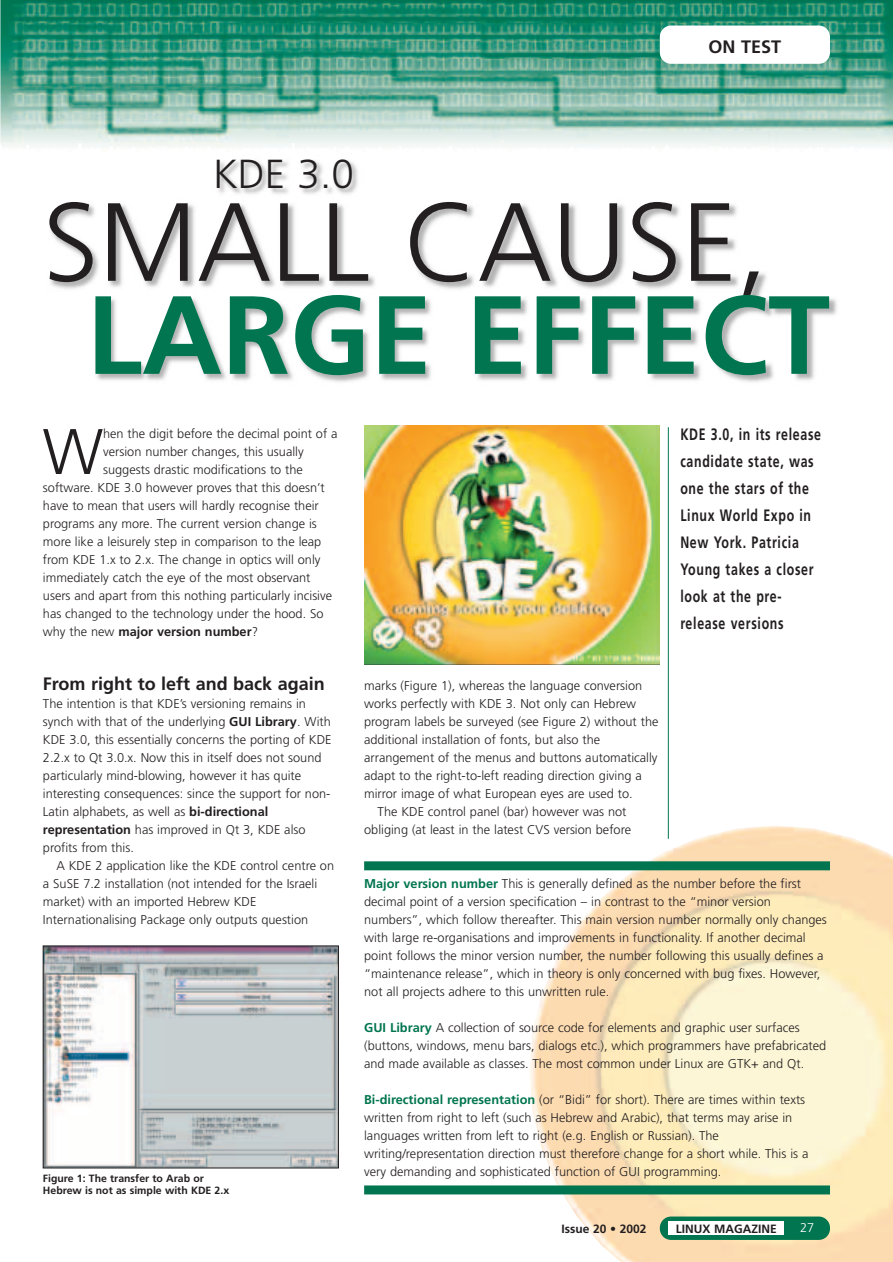
<style>
.page{position:relative;width:893px;height:1262px;background:#fff}
.page>*{position:absolute;margin:0;border:0;box-sizing:border-box;transform-origin:0 0}
.t1{font:300 111px "Frutiger";color:#231f20}
.t2{font:700 111px "Frutiger";color:#00754f}
.t3{font:300 64.35px "Frutiger";color:#231f20}
.t4{font:300 40.5px "Frutiger";color:#231f20}
.t5{font:700 18px "Frutiger";color:#231f20}
.t6{font:700 16.5px/27px "Frutiger";letter-spacing:.055em;color:#231f20;scale:.75 1}
.t7{font:300 12.75px/18px "Frutiger";color:#231f20}
.t8{font:700 12.75px "Frutiger";color:#231f20}
.t9{font:300 12.75px "Frutiger";color:#fff}
.t10{font:700 12px "Frutiger";color:#231f20}
.t11{font:700 10.5px/12.6px "Frutiger";color:#231f20}
.s1{font-weight:300}
.s2{font-weight:700}
.s3{font-weight:700;color:#00754f}
</style>
<div class="page">
<img style="left:529px;top:825px;width:363px;height:437px">
<img style="left:50px;top:161px;width:787px;height:275px">
<img style="left:1px;top:0;width:891px;height:147px">
<div style="left:659px;top:26px;width:171px;height:38px;background:#fff;border-radius:11px"></div>
<hr style="left:668px;top:427px;width:1px;height:411px;background:#00754f">
<div style="left:659px;top:1216px;width:171px;height:23px;background:#00754f;border-radius:11px"></div>
<div style="left:668px;top:1221px;width:116px;height:13px;background:#fff"></div>
<img style="left:364px;top:425px;width:295px;height:240px">
<img style="left:45px;top:947px;width:291px;height:219px">
<div style="left:43px;top:945px;width:295px;height:223px;border:1px solid #231f20"></div>
<div style="left:364px;top:861px;width:466px;height:9px;background:#00754f"></div>
<div style="left:364px;top:1185px;width:466px;height:9px;background:#00754f"></div>
<h3 class="t5" style="left:708px;top:39px;width:74px">ON TEST</h3>
<h3 class="t4" style="left:213px;top:157px;width:142px">KDE 3.0</h3>
<h1 class="t1" style="left:43px;top:197px;width:726px">SMALL CAUSE,</h1>
<h1 class="t2" style="left:86px;top:290px;width:745px">LARGE EFFECT</h1>
<h2 class="t3" style="left:43px;top:426px;width:62px">W</h2>
<p class="t7" style="left:103px;top:425px;width:236px">hen the digit before the decimal point of a</p>
<p class="t7" style="left:103px;top:443px;width:202px">version number changes, this usually</p>
<p class="t7" style="left:103px;top:461px;width:201px">suggests drastic modifications to the</p>
<p class="t7" style="left:43px;top:479px;width:283px">software. KDE 3.0 however proves that this doesn’t</p>
<p class="t7" style="left:43px;top:497px;width:277px">have to mean that users will hardly recognise their</p>
<p class="t7" style="left:43px;top:515px;width:275px">programs any more. The current version change is</p>
<p class="t7" style="left:43px;top:533px;width:280px">more like a leisurely step in comparison to the leap</p>
<p class="t7" style="left:43px;top:551px;width:279px">from KDE 1.x to 2.x. The change in optics will only</p>
<p class="t7" style="left:43px;top:569px;width:269px">immediately catch the eye of the most observant</p>
<p class="t7" style="left:43px;top:587px;width:291px">users and apart from this nothing particularly incisive</p>
<p class="t7" style="left:43px;top:605px;width:282px">has changed to the technology under the hood. So</p>
<p class="t8" style="left:43px;top:626px;width:216px"><span class="s1">why the new</span> major version number<span class="s1">?</span></p>
<h3 class="t5" style="left:43px;top:676px;width:283px">From right to left and back again</h3>
<p class="t7" style="left:43px;top:695px;width:290px">The intention is that KDE’s versioning remains in synch with that of the underlying <span class="s2">GUI Library</span>. With KDE 3.0, this essentially concerns the porting of KDE 2.2.x to Qt 3.0.x. Now this in itself does not sound particularly mind-blowing, however it has quite interesting consequences: since the support for non-Latin alphabets, as well as <span class="s2">bi-directional representation</span> has improved in Qt 3, KDE also profits from this.</p>
<p class="t7" style="left:43px;top:857px;width:293px;text-indent:13px">A KDE 2 application like the KDE control centre on a SuSE 7.2 installation (not intended for the Israeli market) with an imported Hebrew KDE Internationalising Package only outputs question</p>
<p class="t11" style="left:43px;top:1172px;width:188px">Figure 1: The transfer to Arab or<br>Hebrew is not as simple with KDE 2.x</p>
<p class="t7" style="left:364px;top:677px;width:279px">marks (Figure 1), whereas the language conversion</p>
<p class="t7" style="left:364px;top:695px;width:273px">works perfectly with KDE 3. Not only can Hebrew</p>
<p class="t7" style="left:364px;top:713px;width:296px">program labels be surveyed (see Figure 2) without the</p>
<p class="t7" style="left:364px;top:731px;width:237px">additional installation of fonts, but also the</p>
<p class="t7" style="left:364px;top:749px;width:295px">arrangement of the menus and buttons automatically</p>
<p class="t7" style="left:364px;top:767px;width:279px">adapt to the right-to-left reading direction giving a</p>
<p class="t7" style="left:364px;top:785px;width:270px">mirror image of what European eyes are used to.</p>
<p class="t7" style="left:377px;top:803px;width:250px">The KDE control panel (bar) however was not</p>
<p class="t7" style="left:364px;top:821px;width:268px">obliging (at least in the latest CVS version before</p>
<p class="t6" style="left:680px;top:422px;width:189px">KDE 3.0, in its release candidate state, was one the stars of the<br>Linux World Expo in<br>New York. Patricia<br>Young takes a closer look at the pre&shy;release versions</p>
<p class="t7" style="left:364px;top:875px;width:464px"><span class="s3">Major version number</span> This is generally defined as the number before the first decimal point of a version specification – in contrast to the “minor version numbers”, which follow thereafter. This main version number normally only changes with large re-organisations and improvements in functionality. If another decimal point follows the minor version number, the number following this usually defines a “maintenance release”, which in theory is only concerned with bug fixes. However, not all projects adhere to this unwritten rule.</p>
<p class="t7" style="left:364px;top:1019px;width:463px"><span class="s3">GUI Library</span> A collection of source code for elements and graphic user surfaces (buttons, windows, menu bars, dialogs etc.), which programmers have prefabricated and made available as classes. The most common under Linux are GTK+ and Qt.</p>
<p class="t7" style="left:364px;top:1091px;width:446px"><span class="s3">Bi-directional representation</span> (or “Bidi” for short). There are times within texts written from right to left (such as Hebrew and Arabic), that terms may arise in languages written from left to right (e.g. English or Russian). The writing/representation direction must therefore change for a short while. This is a very demanding and sophisticated function of GUI programming.</p>
<p class="t10" style="left:561px;top:1223px;width:87px">Issue 20 • 2002</p>
<p class="t10" style="left:675px;top:1223px;width:102px">LINUX MAGAZINE</p>
<p class="t9" style="left:800px;top:1222px;width:16px">27</p>
</div>
